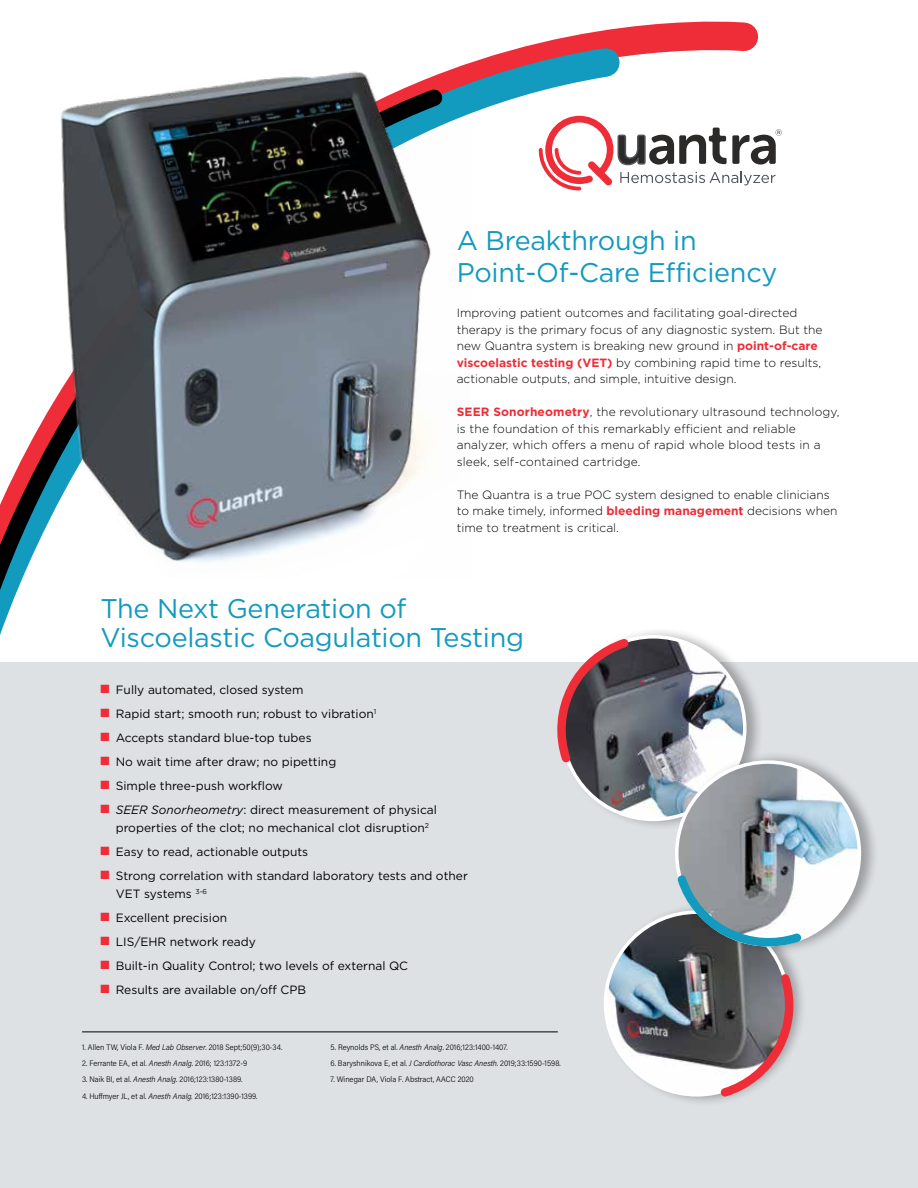
<style>
.page{position:relative;width:918px;height:1188px;background:#fff}
.page>*{position:absolute;margin:0;border:0;box-sizing:border-box;transform-origin:0 0}
.t1{font:27px/29.1px "Gotham";letter-spacing:-.01em;color:#129abf}
.t2{font:300 12px/16.5px "Gotham";color:#000}
.t3{font:12px/18px "Gotham";color:#000}
.t4{font:300 8.1px "Acumin Pro Semi Cond";color:#000}
.s1{font-weight:700;color:#ee2d38}
.s2{color:#ee2d38}
.s3{font-style:italic}
</style>
<div class="page">
<svg style="left:607px;top:21px;width:152px;height:34px"></svg>
<svg style="left:470px;top:30px;width:168px;height:123px"></svg>
<svg style="left:0;top:401px;width:54px;height:234px"></svg>
<div style="left:0;top:662px;width:918px;height:526px;background:#dee1e4"></div>
<hr style="left:82px;top:1032px;width:476px;height:1px;background:#000">
<svg style="left:539px;top:116px;width:243px;height:75px"></svg>
<div style="left:602px;top:902px;width:205px;height:205px;background:#000;opacity:.3"></div>
<img style="left:605px;top:912px;width:183px;height:183px;border-radius:91px">
<svg style="left:714px;top:968px;width:88px;height:135px"></svg>
<div style="left:559px;top:626px;width:205px;height:206px;background:#000;opacity:.3"></div>
<img style="left:562px;top:637px;width:182px;height:182px">
<svg style="left:557px;top:632px;width:78px;height:137px"></svg>
<div style="left:674px;top:751px;width:205px;height:205px;background:#000;opacity:.3"></div>
<img style="left:677px;top:762px;width:182px;height:183px;border-radius:91px">
<svg style="left:671px;top:869px;width:137px;height:86px;background:#87989e"></svg>
<img style="left:54px;top:63px;width:417px;height:500px">
<h1 class="t1" style="left:457px;top:224px;width:322px;line-height:31.5px">A Breakthrough in<br>Point-Of-Care Efficiency</h1>
<p class="t2" style="left:457px;top:304px;width:367px">Improving patient outcomes and facilitating goal-directed therapy is the primary focus of any diagnostic system. But the new Quantra system is breaking new ground in <span class="s1">point-of-care viscoelastic testing (VET)</span> by combining rapid time to results, actionable outputs, and simple, intuitive design.</p>
<p class="t2" style="left:457px;top:403px;width:384px"><span class="s1">SEER Sonorheometry</span>, the revolutionary ultrasound technology, is the foundation of this remarkably efficient and reliable analyzer, which offers a menu of rapid whole blood tests in a sleek, self-contained cartridge.</p>
<p class="t2" style="left:457px;top:486px;width:382px">The Quantra is a true POC system designed to enable clinicians to make timely, informed <span class="s1">bleeding management</span> decisions when time to treatment is critical.</p>
<h1 class="t1" style="left:100px;top:593px;width:425px">The Next Generation of<br>Viscoelastic Coagulation Testing</h1>
<p class="t3" style="left:100px;top:681px;width:205px"><span class="s2">■</span> Fully automated, closed system</p>
<p class="t3" style="left:100px;top:705px;width:278px"><span class="s2">■</span> Rapid start; smooth run; robust to vibration<sup>1</sup></p>
<p class="t3" style="left:100px;top:729px;width:213px"><span class="s2">■</span> Accepts standard blue-top tubes</p>
<p class="t3" style="left:100px;top:753px;width:237px"><span class="s2">■</span> No wait time after draw; no pipetting</p>
<p class="t3" style="left:100px;top:777px;width:184px"><span class="s2">■</span> Simple three-push workflow</p>
<p class="t3" style="left:116px;top:801px;width:323px;text-indent:-15px"><span class="s2">■</span> <span class="s3">SEER Sonorheometry</span>: direct measurement of physical properties of the clot; no mechanical clot disruption<sup>2</sup></p>
<p class="t3" style="left:100px;top:843px;width:209px"><span class="s2">■</span> Easy to read, actionable outputs</p>
<p class="t3" style="left:116px;top:867px;width:354px;text-indent:-15px"><span class="s2">■</span> Strong correlation with standard laboratory tests and other<br>VET systems <sup>3-6</sup></p>
<p class="t3" style="left:100px;top:909px;width:128px"><span class="s2">■</span> Excellent precision</p>
<p class="t3" style="left:100px;top:933px;width:157px"><span class="s2">■</span> LIS/EHR network ready</p>
<p class="t3" style="left:100px;top:957px;width:309px"><span class="s2">■</span> Built-in Quality Control; two levels of external QC</p>
<p class="t3" style="left:100px;top:981px;width:207px"><span class="s2">■</span> Results are available on/off CPB</p>
<p class="t4" style="left:82px;top:1041px;width:202px">1. Allen TW, Viola F. <span class="s3">Med Lab Observer</span>. 2018 Sept;50(9);30-34.</p>
<p class="t4" style="left:82px;top:1058px;width:167px">2. Ferrante EA, et al. <span class="s3">Anesth Analg</span>. 2016; 123:1372-9</p>
<p class="t4" style="left:82px;top:1074px;width:162px">3. Naik BI, et al. <span class="s3">Anesth Analg</span>. 2016;123:1380-1389.</p>
<p class="t4" style="left:82px;top:1090px;width:177px">4. Huffmyer JL, et al. <span class="s3">Anesth Analg.</span> 2016;123:1390-1399.</p>
<p class="t4" style="left:331px;top:1041px;width:179px">5. Reynolds PS, et al. <span class="s3">Anesth Analg</span>. 2016;123:1400-1407.</p>
<p class="t4" style="left:331px;top:1058px;width:232px">6. Baryshnikova E, et al. <span class="s3">J Cardiothorac Vasc Anesth</span>. 2019;33:1590-1598.</p>
<p class="t4" style="left:331px;top:1074px;width:145px">7. Winegar DA, Viola F. Abstract, AACC 2020</p>
</div>
